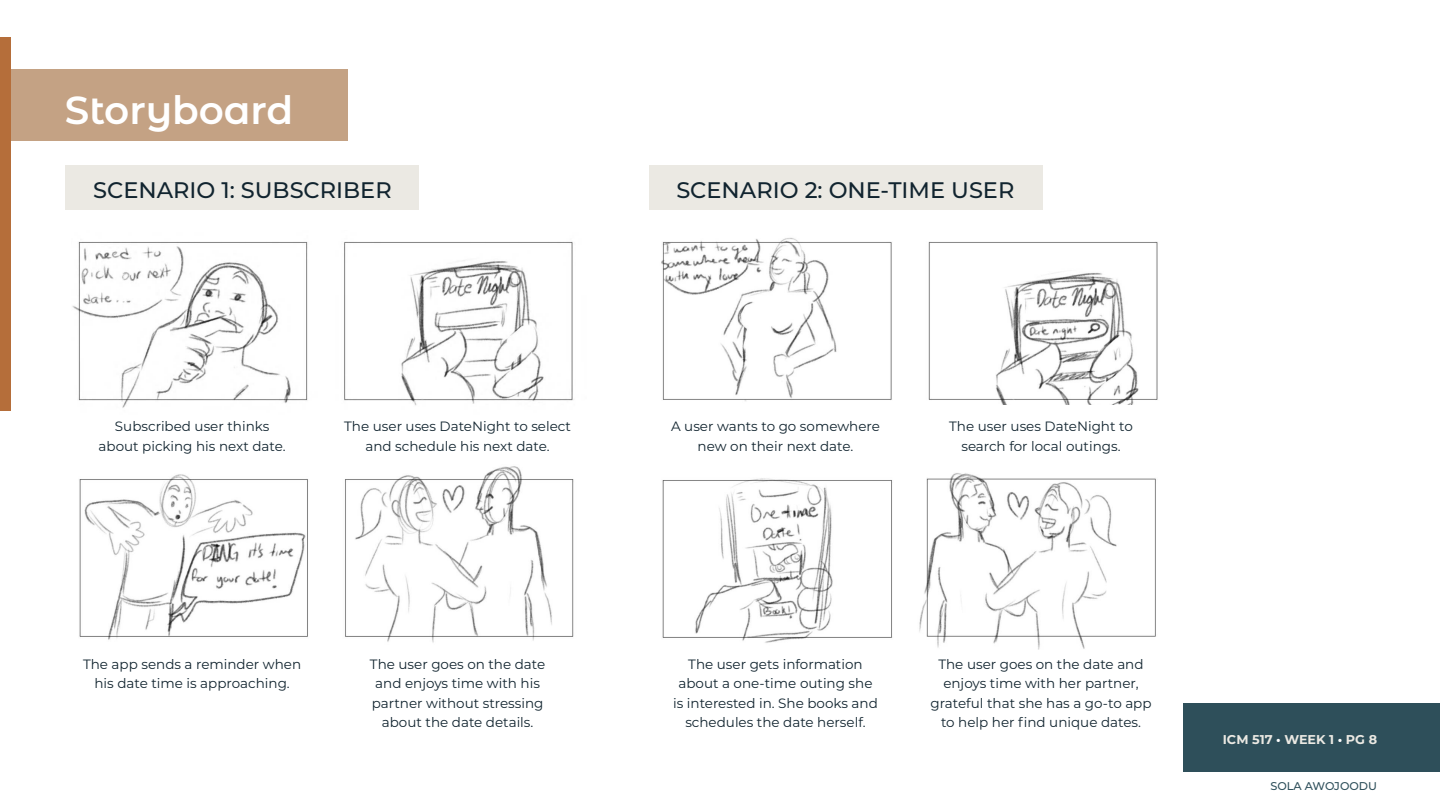
<style>
.page{position:relative;width:1440px;height:810px;background:#fff}
.page>*{position:absolute;margin:0;border:0;box-sizing:border-box;transform-origin:0 0}
.t1{font:600 39px "Montserrat Alternates";color:#fff}
.t2{font:500 22.5px "Montserrat";color:#11242f}
.t3{font:13.5px/19.5px "Montserrat";color:#11242f;text-align:center}
.t4{font:700 12.75px "Montserrat";color:#ebe9e3}
.t5{font:500 11.25px "Montserrat";color:#2e4f5a}
.s1{color:#fff}
</style>
<div class="page">
<img style="left:72px;top:241px;width:501px;height:167px">
<img style="left:79px;top:466px;width:495px;height:177px">
<div style="left:0;top:69px;width:348px;height:72px;background:#c4a284"></div>
<div style="left:1184px;top:704px;width:256px;height:68px;background:#2e4f5a"></div>
<div style="left:0;top:38px;width:10px;height:373px;background:#b56e3a"></div>
<img style="left:661px;top:237px;width:497px;height:168px">
<div style="left:66px;top:165px;width:353px;height:45px;background:#ebe9e3"></div>
<div style="left:649px;top:165px;width:393px;height:45px;background:#ebe9e3"></div>
<img style="left:662px;top:478px;width:231px;height:165px">
<img style="left:919px;top:473px;width:237px;height:177px">
<h1 class="t1" style="left:65px;top:94px;width:230px">Storyboard</h1>
<h2 class="t2" style="left:93px;top:180px;width:300px">SCENARIO 1: SUBSCRIBER</h2>
<h2 class="t2" style="left:676px;top:180px;width:340px">SCENARIO 2: ONE-TIME USER</h2>
<p class="t3" style="left:671px;top:417px;width:210px">A user wants to go somewhere new on their next date.</p>
<p class="t3" style="left:99px;top:417px;width:189px">Subscribed user thinks about picking his next date.</p>
<p class="t3" style="left:344px;top:417px;width:228px">The user uses DateNight to select and schedule his next date.</p>
<p class="t3" style="left:949px;top:417px;width:185px">The user uses DateNight to search for local outings.</p>
<p class="t3" style="left:83px;top:655px;width:220px">The app sends a reminder when his date time is approaching.</p>
<p class="t3" style="left:673px;top:655px;width:206px">The user gets information about a one-time outing she is interested in. She books and schedules the date herself.</p>
<p class="t3" style="left:370px;top:655px;width:177px">The user goes on the date and enjoys time with his partner without stressing about the date details.</p>
<p class="t3" style="left:930px;top:655px;width:223px">The user goes on the date and enjoys time with her partner, grateful that she has a go-to app to help her find unique dates.</p>
<p class="t4" style="left:1223px;top:735px;width:156px">ICM 517 <span class="s1">•</span> WEEK 1 <span class="s1">•</span> PG 8</p>
<p class="t5" style="left:1270px;top:781px;width:108px">SOLA AWOJOODU</p>
</div>
